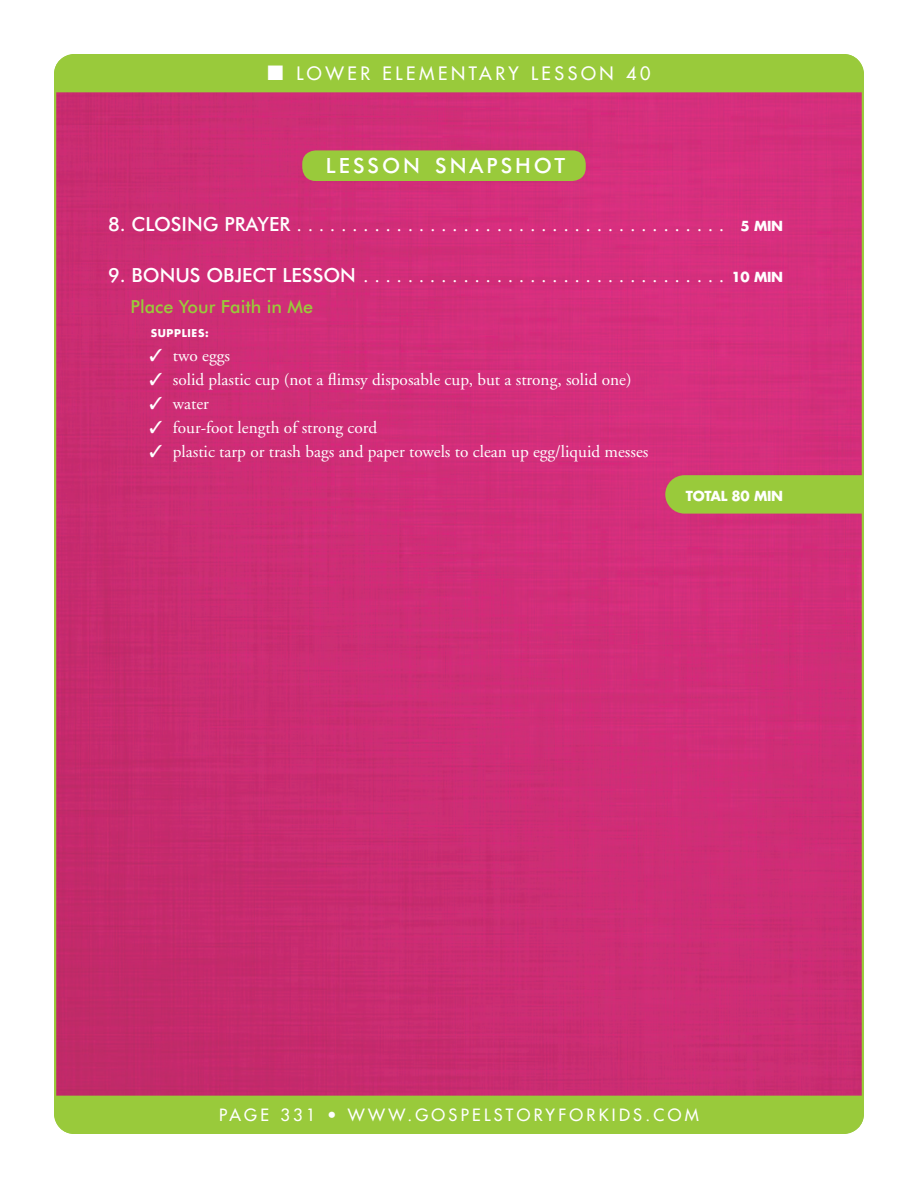
<style>
.page{position:relative;width:918px;height:1188px;background:#fff}
.page>*{position:absolute;margin:0;border:0;box-sizing:border-box;transform-origin:0 0}
.HEAD{font:500 21px "Futura BT";letter-spacing:.145em;color:#fff}
.LS_Subhead{font:19.5px "Adobe Garamond";color:#fff}
.t1{font:18px "Futura";letter-spacing:.2em;color:#fff}
.LS_Subhead_2{font:500 18px "Futura BT";color:#99ca3b}
.t2{font:17.25px "Adobe Garamond";color:#fff}
.t3{font:16.5px "Futura";letter-spacing:.2em;color:#fff}
.LS_Total_Mins{font:700 13.5px "Futura";letter-spacing:-.02em;color:#fff}
.LS_Supply_List_Inden{font:700 10.5px "Futura";letter-spacing:.06em;color:#fff}
.s1{font-family:"Futura BT";font-weight:500}
.s2{font-family:"Futura";font-weight:700;font-size:13.5px}
</style>
<div class="page">
<img style="left:57px;top:92px;width:804px;height:1004px">
<div style="left:54px;top:54px;width:810px;height:38px;background:#99ca3b"></div>
<div style="left:54px;top:1096px;width:810px;height:38px;background:#99ca3b"></div>
<div style="left:302px;top:150px;width:284px;height:31px;background:#99ca3b;border-radius:14px"></div>
<svg style="left:665px;top:475px;width:199px;height:39px;background:#9bc43d"></svg>
<p class="t1" style="left:267px;top:62px;width:385px">■ LOWER ELEMENTARY LESSON 40</p>
<p class="HEAD" style="left:326px;top:153px;width:241px">LESSON SNAPSHOT</p>
<p class="LS_Subhead" style="left:108px;top:215px;width:677px"><span class="s1">8. CLOSING PRAYER</span>....................................... <span class="s2">5 MIN</span></p>
<p class="LS_Subhead" style="left:108px;top:266px;width:677px"><span class="s1">9. BONUS OBJECT LESSON</span>................................. <span class="s2">10 MIN</span></p>
<p class="LS_Subhead_2" style="left:130px;top:296px;width:184px">Place Your Faith in Me</p>
<p class="LS_Supply_List_Inden" style="left:151px;top:326px;width:60px">SUPPLIES:</p>
<p class="t2" style="left:150px;top:346px;width:82px">✓ two eggs</p>
<p class="t2" style="left:150px;top:370px;width:483px">✓ solid plastic cup (not a flimsy disposable cup, but a strong, solid one)</p>
<p class="t2" style="left:150px;top:394px;width:61px">✓ water</p>
<p class="t2" style="left:150px;top:418px;width:229px">✓ four-foot length of strong cord</p>
<p class="t2" style="left:150px;top:442px;width:500px">✓ plastic tarp or trash bags and paper towels to clean up egg/liquid messes</p>
<p class="LS_Total_Mins" style="left:686px;top:487px;width:99px">TOTAL 80 MIN</p>
<p class="t3" style="left:219px;top:1105px;width:481px">PAGE 331 • WWW.GOSPELSTORYFORKIDS.COM</p>
</div>
